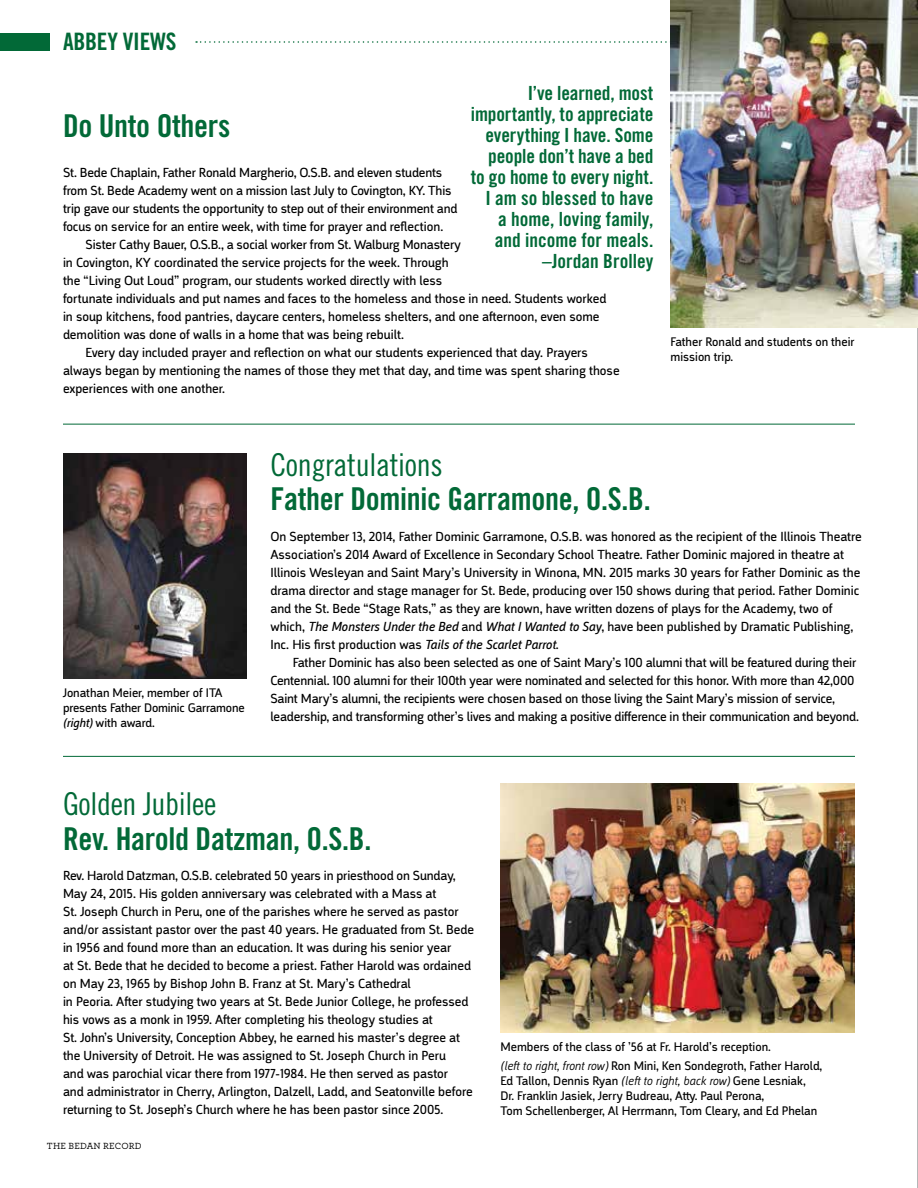
<style>
.page{position:relative;width:918px;height:1188px;background:#fff}
.page>*{position:absolute;margin:0;border:0;box-sizing:border-box;transform-origin:0 0}
.t1{font:31.5px "Trade Gothic Bold Cond Twenty";letter-spacing:-.01em;color:#026937}
.t2{font:31.5px "Trade Gothic Cond Eighteen";letter-spacing:-.01em;color:#026937}
.t3{font:24px "Trade Gothic Bold Cond Twenty";letter-spacing:-.01em;color:#026937}
.t4{font:19.5px/21px "Trade Gothic Bold Cond Twenty";color:#026937;text-align:right}
.t5{font:13.5px/18px "Argumentum";color:#000}
.t6{font:12.75px/15px "Argumentum";color:#000}
.t7{font:500 9.3px "Archer";letter-spacing:.02em;color:#000}
.s1{font-style:italic}
.s2{font-weight:300;font-style:italic}
</style>
<div class="page">
<hr style="left:917px;top:0;width:1px;height:1188px;background:#6d6e71">
<div style="left:0;top:33px;width:50px;height:18px;background:#026937"></div>
<img style="left:63px;top:453px;width:183px;height:225px">
<img style="left:500px;top:784px;width:355px;height:248px">
<hr style="left:63px;top:424px;width:792px;height:1px;background:#026937">
<hr style="left:63px;top:756px;width:792px;height:1px;background:#026937">
<svg style="left:196px;top:41px;width:475px;height:2px"></svg>
<img style="left:671px;top:0;width:247px;height:327px">
<h2 class="t3" style="left:63px;top:27px;width:115px">ABBEY VIEWS</h2>
<h3 class="t4" style="left:471px;top:83px;width:184px">I’ve learned, most importantly, to appreciate everything I have. Some people don’t have a bed to go home to every night.<br>I am so blessed to have<br>a home, loving family, and income for meals. –Jordan Brolley</h3>
<h1 class="t1" style="left:63px;top:106px;width:169px">Do Unto Others</h1>
<p class="t5" style="left:63px;top:163px;width:396px">St. Bede Chaplain, Father Ronald Margherio, O.S.B. and eleven students from St. Bede Academy went on a mission last July to Covington, KY. This trip gave our students the opportunity to step out of their environment and focus on service for an entire week, with time for prayer and reflection.</p>
<p class="t5" style="left:63px;top:235px;width:545px;text-indent:23px">Sister Cathy Bauer, O.S.B., a social worker from St. Walburg Monastery<br>in Covington, KY coordinated the service projects for the week. Through<br>the “Living Out Loud” program, our students worked directly with less<br>fortunate individuals and put names and faces to the homeless and those in need. Students worked in soup kitchens, food pantries, daycare centers, homeless shelters, and one afternoon, even some demolition was done of walls in a home that was being rebuilt.</p>
<p class="t5" style="left:63px;top:343px;width:558px;text-indent:23px">Every day included prayer and reflection on what our students experienced that day. Prayers always began by mentioning the names of those they met that day, and time was spent sharing those experiences with one another.</p>
<p class="t6" style="left:671px;top:334px;width:186px">Father Ronald and students on their mission trip.</p>
<p class="t6" style="left:63px;top:685px;width:183px">Jonathan Meier, member of ITA presents Father Dominic Garramone <span class="s1">(right)</span> with award.</p>
<h1 class="t2" style="left:270px;top:446px;width:174px">Congratulations</h1>
<h1 class="t1" style="left:270px;top:480px;width:382px">Father Dominic Garramone, O.S.B.</h1>
<p class="t5" style="left:270px;top:528px;width:593px">On September 13, 2014, Father Dominic Garramone, O.S.B. was honored as the recipient of the Illinois Theatre Association’s 2014 Award of Excellence in Secondary School Theatre. Father Dominic majored in theatre at Illinois Wesleyan and Saint Mary’s University in Winona, MN. 2015 marks 30 years for Father Dominic as the drama director and stage manager for St. Bede, producing over 150 shows during that period. Father Dominic and the St. Bede “Stage Rats,” as they are known, have written dozens of plays for the Academy, two of which, <span class="s1">The Monsters Under the Bed</span> and <span class="s1">What I Wanted to Say</span>, have been published by Dramatic Publishing, Inc. His first production was <span class="s1">Tails of the Scarlet Parrot</span>.</p>
<p class="t5" style="left:270px;top:654px;width:590px;text-indent:23px">Father Dominic has also been selected as one of Saint Mary’s 100 alumni that will be featured during their Centennial. 100 alumni for their 100th year were nominated and selected for this honor. With more than 42,000<br>Saint Mary’s alumni, the recipients were chosen based on those living the Saint Mary’s mission of service, leadership, and transforming other’s lives and making a positive difference in their communication and beyond.</p>
<h1 class="t2" style="left:63px;top:785px;width:155px">Golden Jubilee</h1>
<h1 class="t1" style="left:63px;top:819px;width:310px">Rev. Harold Datzman, O.S.B.</h1>
<p class="t5" style="left:63px;top:867px;width:413px">Rev. Harold Datzman, O.S.B. celebrated 50 years in priesthood on Sunday, May 24, 2015. His golden anniversary was celebrated with a Mass at<br>St. Joseph Church in Peru, one of the parishes where he served as pastor and/or assistant pastor over the past 40 years. He graduated from St. Bede in 1956 and found more than an education. It was during his senior year<br>at St. Bede that he decided to become a priest. Father Harold was ordained on May 23, 1965 by Bishop John B. Franz at St. Mary’s Cathedral<br>in Peoria. After studying two years at St. Bede Junior College, he professed his vows as a monk in 1959. After completing his theology studies at<br>St. John’s University, Conception Abbey, he earned his master’s degree at the University of Detroit. He was assigned to St. Joseph Church in Peru<br>and was parochial vicar there from 1977-1984. He then served as pastor<br>and administrator in Cherry, Arlington, Dalzell, Ladd, and Seatonville before returning to St. Joseph’s Church where he has been pastor since 2005.</p>
<p class="t7" style="left:47px;top:1139px;width:96px">THE BEDAN RECORD</p>
<p class="t6" style="left:500px;top:1037px;width:323px;line-height:19.5px">Members of the class of ’56 at Fr. Harold’s reception.<br><span class="s2">(left to right, front row)</span> Ron Mini, Ken Sondegroth, Father Harold,</p>
<p class="t6" style="left:500px;top:1074px;width:318px">Ed Tallon, Dennis Ryan <span class="s2">(left to right, back row)</span> Gene Lesniak,<br>Dr. Franklin Jasiek, Jerry Budreau, Atty. Paul Perona,<br>Tom Schellenberger, Al Herrmann, Tom Cleary, and Ed Phelan</p>
</div>
